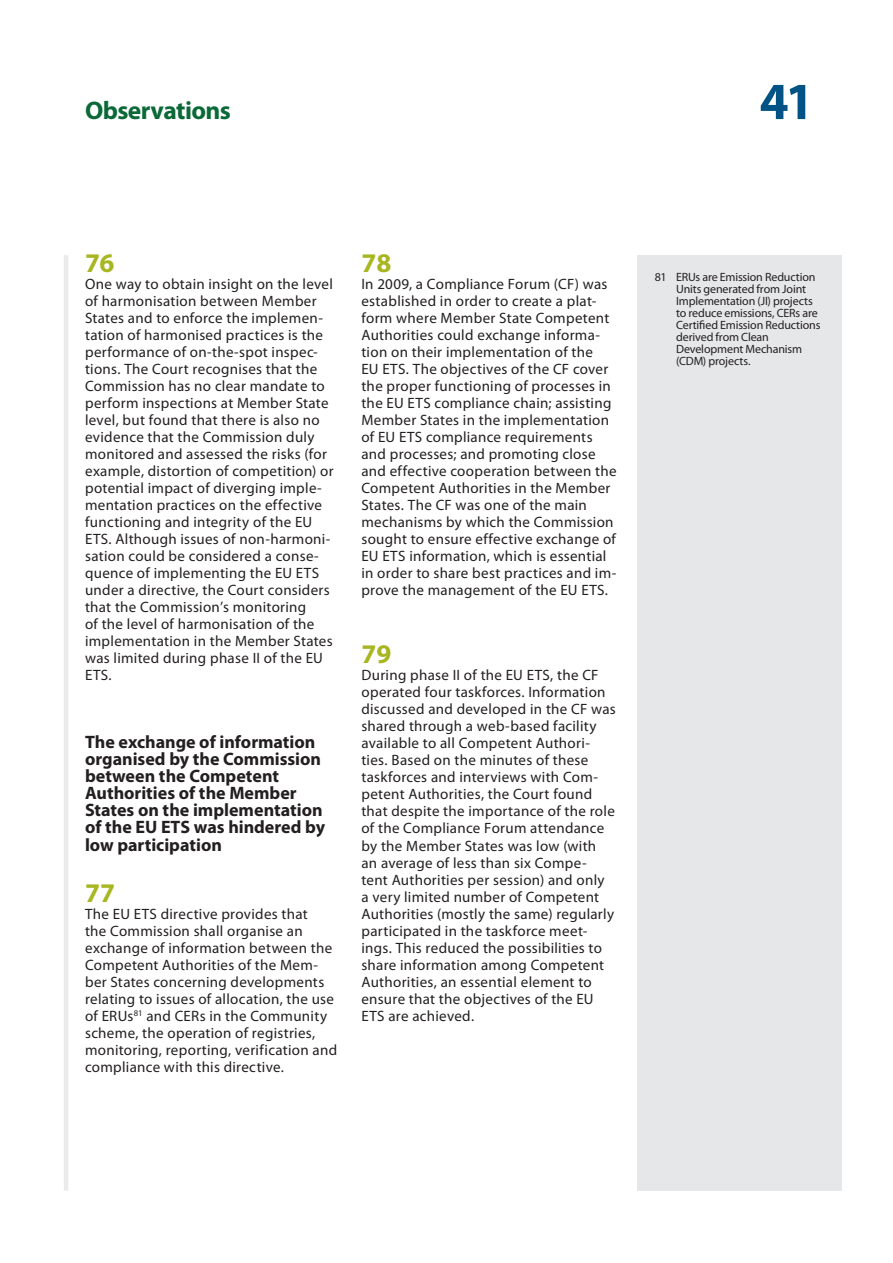
<style>
.page{position:relative;width:893px;height:1263px;background:#fff}
.page>*{position:absolute;margin:0;border:0;box-sizing:border-box;transform-origin:0 0}
.t1{font:700 52.5px "Myriad Pro";color:#015386}
.E_05_-_CHAP__1__TEXT{font:700 27px "Myriad Pro";color:#a7b621}
.t2{font:700 25.5px "Myriad Pro";letter-spacing:-.025em;color:#0b6938}
.E_04_-_CHAP__TITRE_B{font:700 18px/17px "Myriad Pro";color:#231f20}
.E_05_-_CHAP__1__TEXT-2{font:15px/17px "Myriad Pro";letter-spacing:.02em;color:#231f20}
.E_08_-_CHAP__FOOTNOT{font:12px/12px "Myriad Pro";letter-spacing:-.01em;color:#231f20}
</style>
<div class="page">
<hr style="left:64px;top:255px;width:4px;height:936px;background:#ebebeb">
<div style="left:638px;top:255px;width:204px;height:936px;background:#e6e7e9"></div>
<h3 class="t2" style="left:85px;top:94px;width:147px">Observations</h3>
<h1 class="t1" style="left:759px;top:67px;width:56px">41</h1>
<p class="E_05_-_CHAP__1__TEXT" style="left:85px;top:245px;width:31px">76</p>
<p class="E_05_-_CHAP__1__TEXT-2" style="left:85px;top:275px;width:250px">One way to obtain insight on the level of harmonisation between Member States and to enforce the implemen&shy;tation of harmonised practices is the performance of on‑the‑spot inspec&shy;tions. The Court recognises that the Commission has no clear mandate to perform inspections at Member State level, but found that there is also no evidence that the Commission duly monitored and assessed the risks (for example, distortion of competition) or potential impact of diverging imple&shy;mentation practices on the effective functioning and integrity of the EU ETS. Although issues of non‑harmoni&shy;sation could be considered a conse&shy;quence of implementing the EU ETS under a directive, the Court considers that the Commission’s monitoring<br>of the level of harmonisation of the implementation in the Member States was limited during phase II of the EU ETS.</p>
<p class="E_04_-_CHAP__TITRE_B" style="left:85px;top:733px;width:242px">The exchange of information organised by the Commission between the Competent<br>Authorities of the Member<br>States on the implementation of the EU ETS was hindered by low participation</p>
<p class="E_05_-_CHAP__1__TEXT" style="left:85px;top:875px;width:32px">77</p>
<p class="E_05_-_CHAP__1__TEXT-2" style="left:85px;top:905px;width:254px">The EU ETS directive provides that<br>the Commission shall organise an exchange of information between the Competent Authorities of the Mem&shy;ber States concerning developments relating to issues of allocation, the use of ERUs<sup>81</sup> and CERs in the Community scheme, the operation of registries, monitoring, reporting, verification and compliance with this directive.</p>
<p class="E_05_-_CHAP__1__TEXT" style="left:361px;top:245px;width:31px">78</p>
<p class="E_05_-_CHAP__1__TEXT-2" style="left:361px;top:275px;width:257px">In 2009, a Compliance Forum (CF) was established in order to create a plat&shy;form where Member State Competent Authorities could exchange informa&shy;tion on their implementation of the<br>EU ETS. The objectives of the CF cover the proper functioning of processes in the EU ETS compliance chain; assisting Member States in the implementation of EU ETS compliance requirements and processes; and promoting close and effective cooperation between the Competent Authorities in the Member States. The CF was one of the main mechanisms by which the Commission sought to ensure effective exchange of EU ETS information, which is essential in order to share best practices and im&shy;prove the management of the EU ETS.</p>
<p class="E_05_-_CHAP__1__TEXT" style="left:361px;top:637px;width:31px">79</p>
<p class="E_05_-_CHAP__1__TEXT-2" style="left:361px;top:667px;width:256px">During phase II of the EU ETS, the CF operated four taskforces. Information discussed and developed in the CF was shared through a web‑based facility available to all Competent Authori&shy;ties. Based on the minutes of these taskforces and interviews with Com&shy;petent Authorities, the Court found that despite the importance of the role of the Compliance Forum attendance by the Member States was low (with<br>an average of less than six Compe&shy;tent Authorities per session) and only<br>a very limited number of Competent Authorities (mostly the same) regularly participated in the taskforce meet&shy;ings. This reduced the possibilities to share information among Competent Authorities, an essential element to ensure that the objectives of the EU ETS are achieved.</p>
<p class="E_08_-_CHAP__FOOTNOT" style="left:676px;top:271px;width:146px;text-indent:-21px">81 ERUs are Emission Reduction<br>Units generated from Joint<br>Implementation (JI) projects to reduce emissions, CERs are<br>Certified Emission Reductions derived from Clean<br>Development Mechanism (CDM) projects.</p>
</div>
